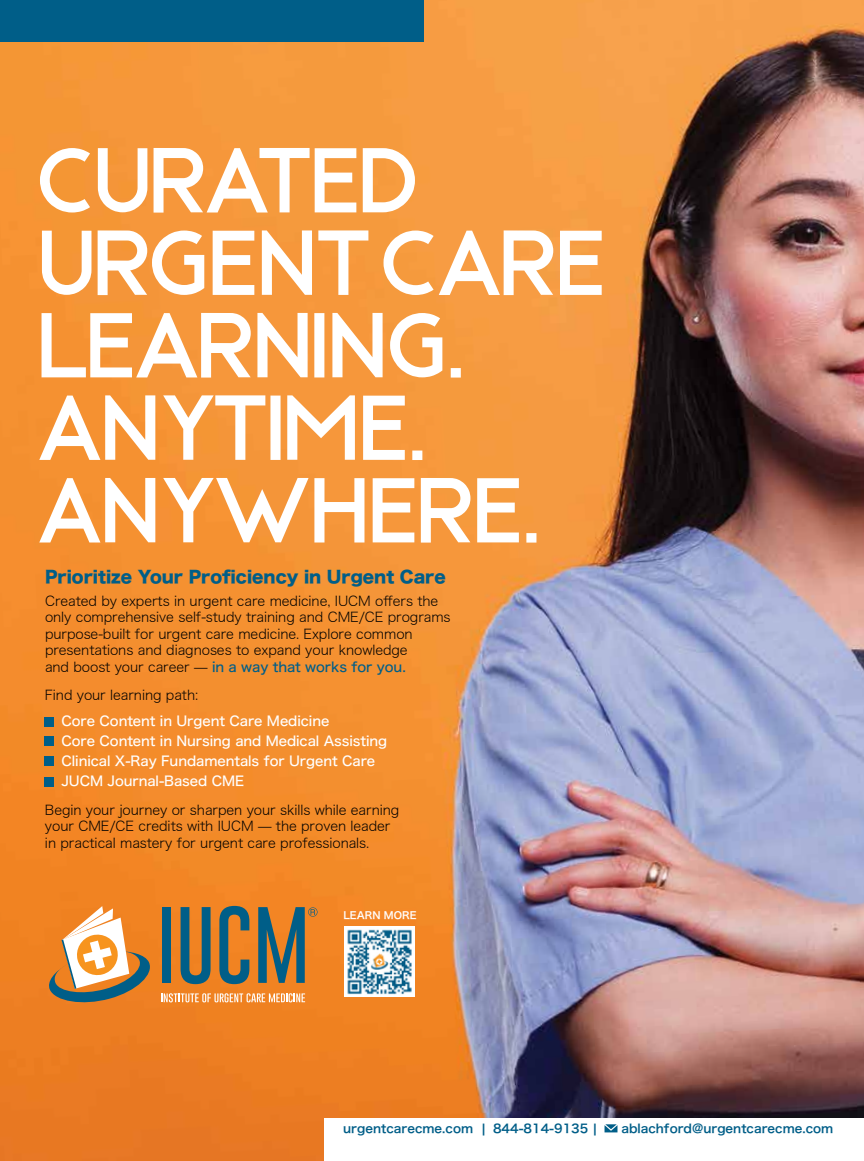
<style>
.page{position:relative;width:864px;height:1161px;background:#fff}
.page>*{position:absolute;margin:0;border:0;box-sizing:border-box;transform-origin:0 0}
.t1{font:86.1px/82.5px "Dreamscape Sans";letter-spacing:-.025em;color:#fff}
.t2{font:16.5px "Hiragino Sans W8";color:#005e88}
.t3{font:13.5px/16.5px "Hiragino Sans W2";letter-spacing:-.005em;color:#000}
.t4{font:13.5px "Hiragino Sans W5";letter-spacing:-.005em;color:#fff}
.t5{font:13.5px "Hiragino Sans W5";letter-spacing:-.005em;color:#005e88}
.t6{font:12px "Hiragino Sans W6";color:#005e88}
.t7{font:9.9px "Hiragino Sans W6";color:#fff}
.s1{font-family:"Hiragino Sans W2";color:#000}
</style>
<div class="page">
<img style="left:0;top:0;width:864px;height:1161px">
<div style="left:325px;top:1118px;width:539px;height:43px;background:#fff"></div>
<svg style="left:605px;top:1124px;width:12px;height:8px"></svg>
<div style="left:0;top:0;width:424px;height:42px;background:#005e88"></div>
<div style="left:162px;top:907px;width:9px;height:76px;background:#005e88"></div>
<svg style="left:181px;top:907px;width:30px;height:77px;background:#606c5f"></svg>
<svg style="left:219px;top:906px;width:30px;height:78px;background:#757057"></svg>
<svg style="left:161px;top:993px;width:144px;height:9px"></svg>
<svg style="left:46px;top:906px;width:108px;height:100px"></svg>
<svg style="left:258px;top:907px;width:60px;height:76px;background:#827251"></svg>
<img style="left:344px;top:927px;width:70px;height:70px">
<div style="left:44px;top:736px;width:10px;height:10px;background:#005e88"></div>
<div style="left:44px;top:756px;width:10px;height:10px;background:#005e88"></div>
<div style="left:44px;top:777px;width:10px;height:10px;background:#005e88"></div>
<div style="left:44px;top:717px;width:10px;height:10px;background:#005e88"></div>
<h1 class="t1" style="left:37px;top:139px;width:570px">CURATED<br>URGENT CARE<br>LEARNING.<br>ANYTIME.<br>ANYWHERE.</h1>
<p class="t2" style="left:45px;top:568px;width:402px">Prioritize Your Proficiency in Urgent Care</p>
<p class="t3" style="left:45px;top:591px;width:407px">Created by experts in urgent care medicine, IUCM offers the only comprehensive self-study training and CME/CE programs purpose-built for urgent care medicine. Explore common presentations and diagnoses to expand your knowledge</p>
<p class="t5" style="left:45px;top:654px;width:362px"><span class="s1">and boost your career —</span> in a way that works for you.</p>
<p class="t3" style="left:45px;top:686px;width:155px">Find your learning path:</p>
<p class="t4" style="left:45px;top:709px;width:286px">• Core Content in Urgent Care Medicine</p>
<p class="t4" style="left:45px;top:729px;width:344px">• Core Content in Nursing and Medical Assisting</p>
<p class="t4" style="left:45px;top:749px;width:332px">• Clinical X-Ray Fundamentals for Urgent Care</p>
<p class="t4" style="left:45px;top:769px;width:201px">• JUCM Journal-Based CME</p>
<p class="t3" style="left:45px;top:800px;width:356px">Begin your journey or sharpen your skills while earning your CME/CE credits with IUCM — the proven leader in practical mastery for urgent care professionals.</p>
<p class="t7" style="left:343px;top:906px;width:75px">LEARN MORE</p>
<p class="t6" style="left:343px;top:1117px;width:256px">urgentcarecme.com | 844-814-9135 |</p>
<p class="t6" style="left:621px;top:1117px;width:213px">ablachford@urgentcarecme.com</p>
</div>
